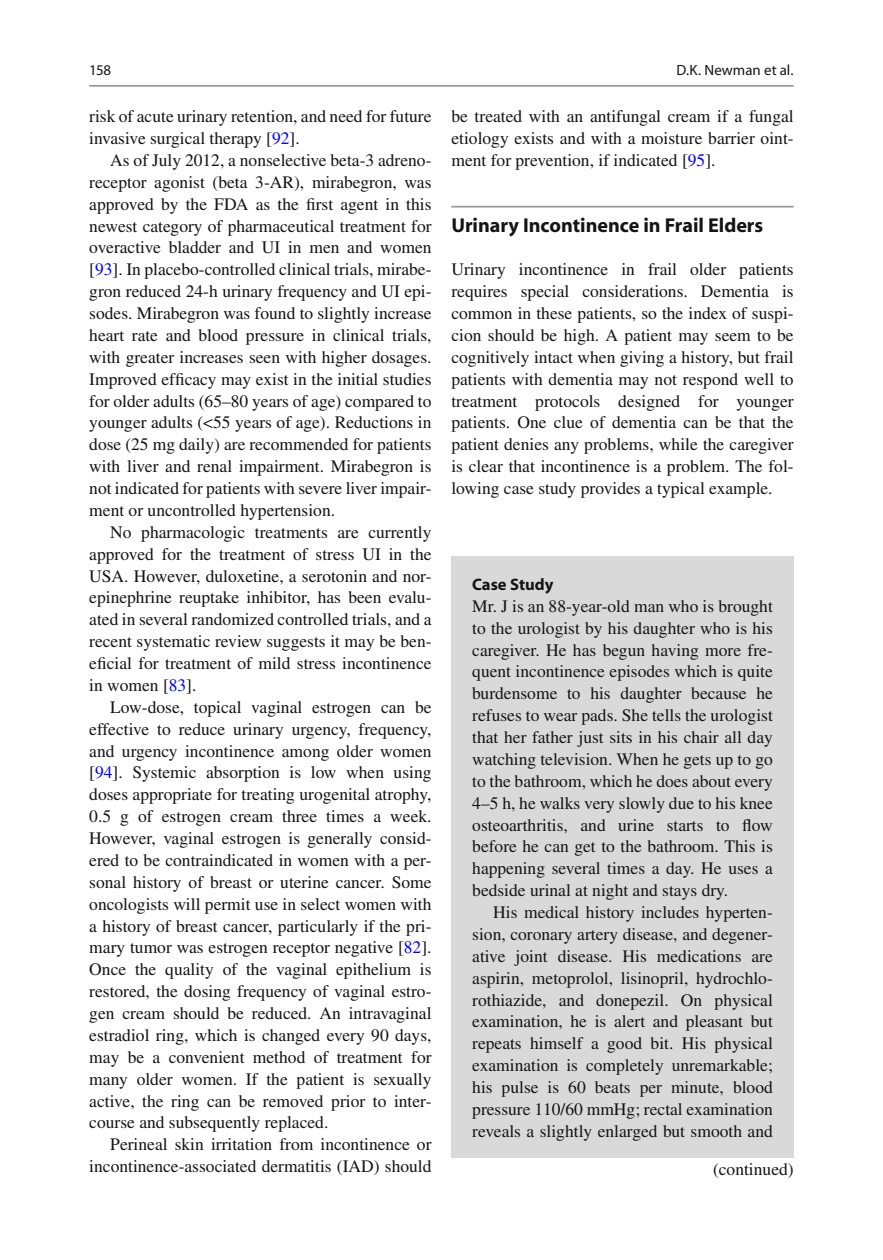
<style>
.page{position:relative;width:883px;height:1260px;background:#fff}
.page>*{position:absolute;margin:0;border:0;box-sizing:border-box;transform-origin:0 0}
.t1{font:700 20.12px "Myriad";color:#131413}
.t2{font:17.5px/21.9px "Times";color:#131413;text-align:justify}
.t3{font:700 16.62px "Myriad";color:#131413}
.t4{font:14.88px "Myriad";letter-spacing:.005em;color:#131413}
.s1{color:#00f}
</style>
<div class="page">
<hr style="left:451px;top:206px;width:343px;height:2px;background:#989898">
<div style="left:451px;top:557px;width:343px;height:601px;background:#d9d9d9"></div>
<hr style="left:89px;top:85px;width:705px;height:2px;background:#989898">
<p class="t4" style="left:89px;top:64px;width:24px">158</p>
<p class="t2" style="left:89px;top:107px;width:344px">risk of acute urinary retention, and need for future invasive surgical therapy [ <span class="s1">92</span> ].</p>
<p class="t2" style="left:89px;top:151px;width:344px;text-indent:21px">As of July 2012, a nonselective beta-3 adreno&shy;receptor agonist (beta 3-AR), mirabegron, was approved by the FDA as the first agent in this newest category of pharmaceutical treatment for overactive bladder and UI in men and women [ <span class="s1">93</span> ]. In placebo-controlled clinical trials, mirabe&shy;gron reduced 24-h urinary frequency and UI epi&shy;sodes. Mirabegron was found to slightly increase heart rate and blood pressure in clinical trials, with greater increases seen with higher dosages.<br>Improved efficacy may exist in the initial studies for older adults (65–80 years of age) compared to younger adults (&lt;55 years of age). Reductions in dose (25 mg daily) are recommended for patients with liver and renal impairment. Mirabegron is not indicated for patients with severe liver impair&shy;ment or uncontrolled hypertension.</p>
<p class="t2" style="left:89px;top:523px;width:344px;text-indent:21px">No pharmacologic treatments are currently approved for the treatment of stress UI in the USA. However, duloxetine, a serotonin and nor&shy;epinephrine reuptake inhibitor, has been evalu&shy;ated in several randomized controlled trials, and a recent systematic review suggests it may be ben&shy;eficial for treatment of mild stress incontinence in women [ <span class="s1">83</span> ].</p>
<p class="t2" style="left:89px;top:698px;width:344px;text-indent:21px">Low-dose, topical vaginal estrogen can be effective to reduce urinary urgency, frequency, and urgency incontinence among older women [ <span class="s1">94</span> ]. Systemic absorption is low when using doses appropriate for treating urogenital atrophy, 0.5 g of estrogen cream three times a week.<br>However, vaginal estrogen is generally consid&shy;ered to be contraindicated in women with a per&shy;sonal history of breast or uterine cancer. Some oncologists will permit use in select women with a history of breast cancer, particularly if the pri&shy;mary tumor was estrogen receptor negative [ <span class="s1">82</span> ].<br>Once the quality of the vaginal epithelium is restored, the dosing frequency of vaginal estro&shy;gen cream should be reduced. An intravaginal estradiol ring, which is changed every 90 days, may be a convenient method of treatment for many older women. If the patient is sexually active, the ring can be removed prior to inter&shy;course and subsequently replaced.</p>
<p class="t2" style="left:89px;top:1135px;width:344px;text-align:right">Perineal skin irritation from incontinence or incontinence-associated dermatitis (IAD) should</p>
<p class="t4" style="left:677px;top:64px;width:119px">D.K. Newman et al.</p>
<p class="t2" style="left:451px;top:107px;width:344px">be treated with an antifungal cream if a fungal etiology exists and with a moisture barrier oint&shy;ment for prevention, if indicated [ <span class="s1">95</span> ].</p>
<p class="t1" style="left:451px;top:217px;width:313px">Urinary Incontinence in Frail Elders</p>
<p class="t2" style="left:451px;top:260px;width:344px">Urinary incontinence in frail older patients requires special considerations. Dementia is common in these patients, so the index of suspi&shy;cion should be high. A patient may seem to be cognitively intact when giving a history, but frail patients with dementia may not respond well to treatment protocols designed for younger patients. One clue of dementia can be that the patient denies any problems, while the caregiver is clear that incontinence is a problem. The fol&shy;lowing case study provides a typical example.</p>
<p class="t3" style="left:472px;top:578px;width:83px">Case Study</p>
<p class="t2" style="left:472px;top:597px;width:302px">Mr. J is an 88-year-old man who is brought to the urologist by his daughter who is his caregiver. He has begun having more fre&shy;quent incontinence episodes which is quite burdensome to his daughter because he refuses to wear pads. She tells the urologist that her father just sits in his chair all day watching television. When he gets up to go to the bathroom, which he does about every 4–5 h, he walks very slowly due to his knee osteoarthritis, and urine starts to flow before he can get to the bathroom. This is happening several times a day. He uses a bedside urinal at night and stays dry.</p>
<p class="t2" style="left:472px;top:903px;width:302px;text-indent:21px">His medical history includes hyperten&shy;sion, coronary artery disease, and degener&shy;ative joint disease. His medications are aspirin, metoprolol, lisinopril, hydrochlo&shy;rothiazide, and donepezil. On physical examination, he is alert and pleasant but repeats himself a good bit. His physical examination is completely unremarkable; his pulse is 60 beats per minute, blood pressure 110/60 mmHg; rectal examination reveals a slightly enlarged but smooth and</p>
<p class="t2" style="left:713px;top:1160px;width:82px">(continued)</p>
</div>
